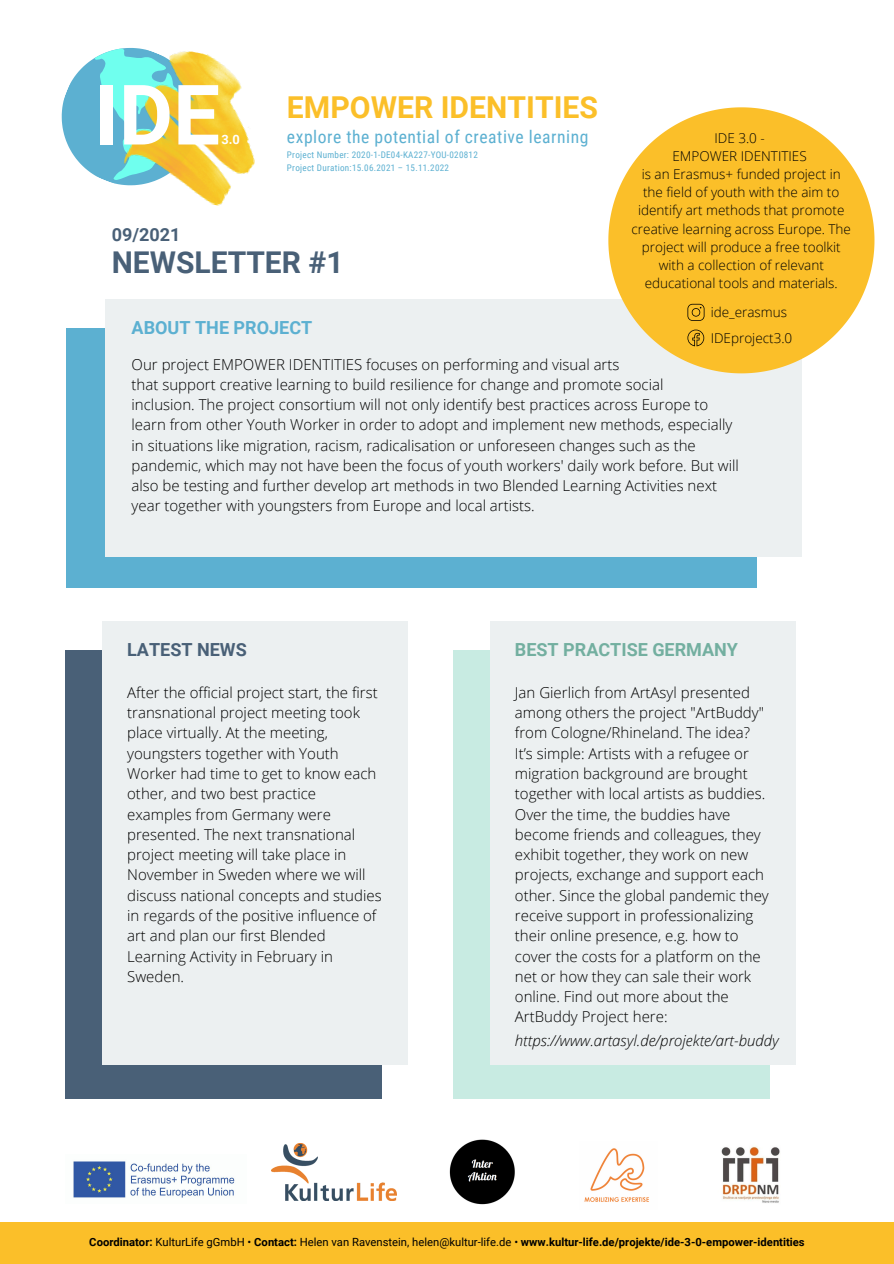
<style>
.page{position:relative;width:894px;height:1264px;background:#fff}
.page>*{position:absolute;margin:0;border:0;box-sizing:border-box;transform-origin:0 0}
.t1{font:700 83.4px "Roboto";color:#fff}
.t2{font:700 30.15px "Roboto";color:#fbbf29}
.t3{font:700 30px "Roboto";color:#496077}
.t4{font:700 18px "Roboto";color:#73afa0}
.t5{font:700 18px "Roboto";color:#496077}
.t6{font:700 18px "Roboto";color:#5cb0d1}
.t7{font:17.55px "Roboto Condensed";letter-spacing:.03em;color:#5cb0d1}
.t8{font:300 15px/20.2px "Open Sans";color:#000}
.t9{font:italic 300 15px "Open Sans";color:#000}
.t10{font:300 13.5px/18px "Open Sans";color:#000;text-align:center}
.t11{font:700 12.9px "Roboto";color:#fff}
.t12{font:700 11.25px "Roboto";color:#000}
.t13{font:9.15px "Roboto Condensed";letter-spacing:.03em;color:#5cb0d1}
.s1{font-weight:400}
</style>
<div class="page">
<div style="left:0;top:1222px;width:893px;height:41px;background:#fbbf29"></div>
<img style="left:271px;top:1143px;width:125px;height:56px">
<img style="left:73px;top:1161px;width:162px;height:37px">
<img style="left:449px;top:1139px;width:66px;height:66px">
<img style="left:584px;top:1148px;width:65px;height:54px">
<img style="left:721px;top:1146px;width:59px;height:57px">
<svg style="left:61px;top:48px;width:58px;height:137px"></svg>
<img style="left:119px;top:48px;width:136px;height:158px">
<div style="left:66px;top:328px;width:690px;height:259px;background:#5cb0d1"></div>
<div style="left:105px;top:298px;width:696px;height:258px;background:#ecf0f1"></div>
<div style="left:65px;top:650px;width:317px;height:448px;background:#496077"></div>
<div style="left:103px;top:621px;width:305px;height:443px;background:#ecf0f1"></div>
<div style="left:453px;top:650px;width:317px;height:448px;background:#c8ebe2"></div>
<div style="left:490px;top:621px;width:305px;height:443px;background:#ecf0f1"></div>
<svg style="left:608px;top:107px;width:266px;height:266px;fill:#fbbf29"></svg>
<svg style="left:687px;top:304px;width:17px;height:17px"></svg>
<svg style="left:687px;top:329px;width:17px;height:17px"></svg>
<p class="t1" style="left:94px;top:67px;width:127px">IDE</p>
<p class="t11" style="left:221px;top:132px;width:20px">3.0</p>
<p class="t5" style="left:112px;top:224px;width:70px">09/2021</p>
<p class="t2" style="left:287px;top:90px;width:312px">EMPOWER IDENTITIES</p>
<p class="t7" style="left:287px;top:126px;width:303px">explore the potential of creative learning</p>
<p class="t13" style="left:287px;top:150px;width:192px">Project Number: 2020-1-DE04-KA227-YOU-020812</p>
<p class="t13" style="left:287px;top:162px;width:163px">Project Duration:15.06.2021 – 15.11.2022</p>
<p class="t3" style="left:112px;top:245px;width:233px">NEWSLETTER #1</p>
<p class="t6" style="left:131px;top:317px;width:182px">ABOUT THE PROJECT</p>
<p class="t10" style="left:714px;top:129px;width:52px">IDE 3.0 -</p>
<p class="t10" style="left:672px;top:147px;width:136px">EMPOWER IDENTITIES</p>
<p class="t10" style="left:631px;top:165px;width:221px">is an Erasmus+ funded project in the field of youth with the aim to identify art methods that promote creative learning across Europe. The project will produce a free toolkit with a collection of relevant educational tools and materials.</p>
<p class="t10" style="left:710px;top:303px;width:78px">ide_erasmus</p>
<p class="t10" style="left:710px;top:329px;width:83px">IDEproject3.0</p>
<p class="t8" style="left:131px;top:353px;width:489px">Our project EMPOWER IDENTITIES focuses on performing and visual arts</p>
<p class="t8" style="left:131px;top:374px;width:533px">that support creative learning to build resilience for change and promote social</p>
<p class="t8" style="left:131px;top:394px;width:608px">inclusion. The project consortium will not only identify best practices across Europe to learn from other Youth Worker in order to adopt and implement new methods, especially in situations like migration, racism, radicalisation or unforeseen changes such as the pandemic, which may not have been the focus of youth workers' daily work before. But will also be testing and further develop art methods in two Blended Learning Activities next year together with youngsters from Europe and local artists.</p>
<p class="t5" style="left:127px;top:639px;width:121px">LATEST NEWS</p>
<p class="t8" style="left:127px;top:682px;width:256px">After the official project start, the first transnational project meeting took place virtually. At the meeting, youngsters together with Youth<br>Worker had time to get to know each other, and two best practice examples from Germany were presented. The next transnational project meeting will take place in<br>November in Sweden where we will discuss national concepts and studies in regards of the positive influence of art and plan our first Blended<br>Learning Activity in February in<br>Sweden.</p>
<p class="t4" style="left:514px;top:639px;width:224px">BEST PRACTISE GERMANY</p>
<p class="t8" style="left:514px;top:682px;width:255px">Jan Gierlich from ArtAsyl presented among others the project "ArtBuddy" from Cologne/Rhineland. The idea?<br>It’s simple: Artists with a refugee or migration background are brought together with local artists as buddies.<br>Over the time, the buddies have become friends and colleagues, they exhibit together, they work on new projects, exchange and support each other. Since the global pandemic they receive support in professionalizing their online presence, e.g. how to cover the costs for a platform on the net or how they can sale their work online. Find out more about the ArtBuddy Project here:</p>
<p class="t9" style="left:514px;top:1029px;width:265px">https://www.artasyl.de/projekte/art-buddy</p>
<p class="t12" style="left:89px;top:1235px;width:716px">Coordinator: <span class="s1">KulturLife gGmbH •</span> Contact: <span class="s1">Helen van Ravenstein, helen@kultur-life.de •</span> www.kultur-life.de/projekte/ide-3-0-empower-identities</p>
</div>
